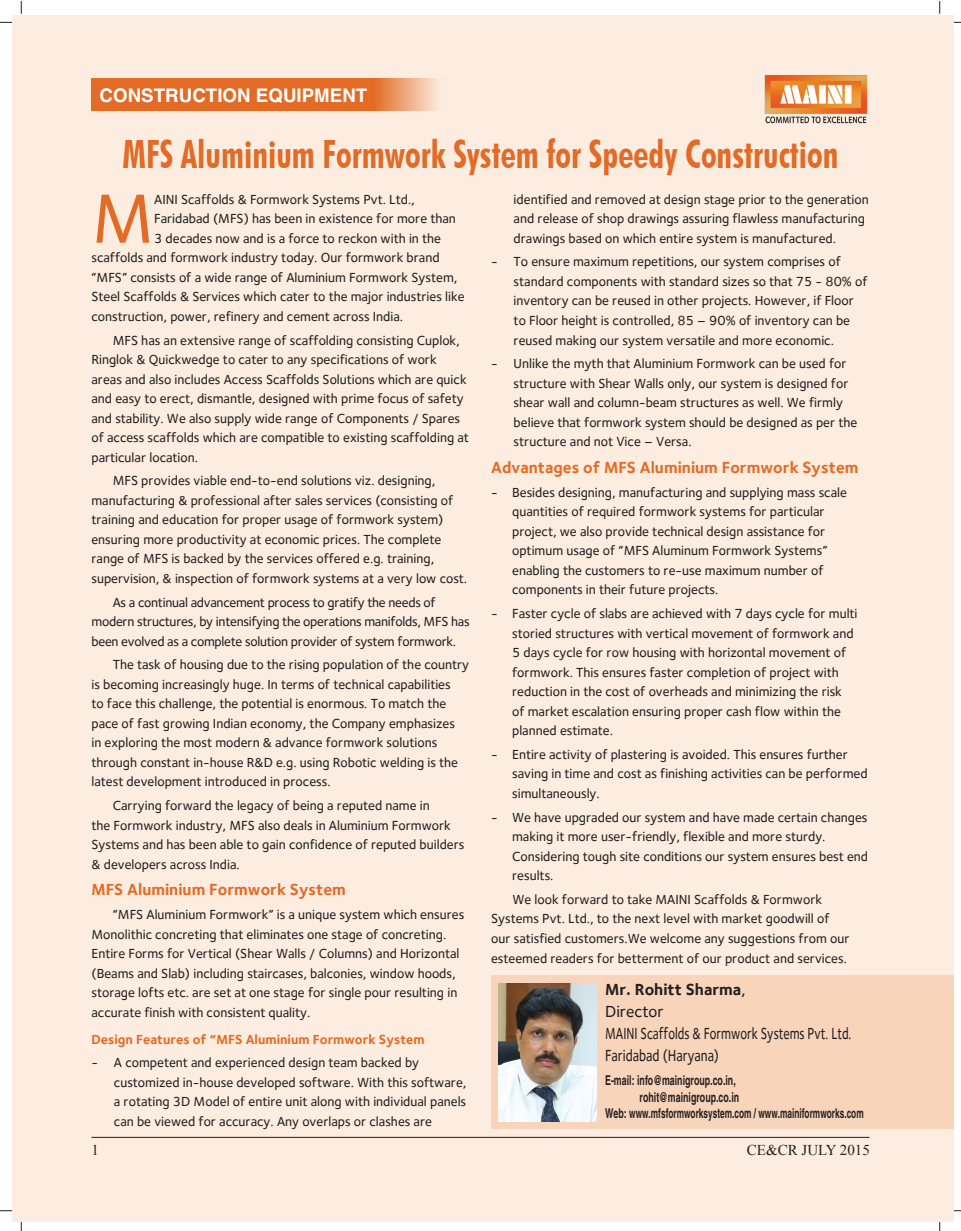
<style>
.page{position:relative;width:961px;height:1231px;background:#fff}
.page>*{position:absolute;margin:0;border:0;box-sizing:border-box;transform-origin:0 0}
.Press_3_-_Body{font:500 72px "Foundry Sterling";color:#e36b25}
.Press_1_-_Headline{font:700 condensed 39px "Futura BT";color:#e36b25;scale:.9 1}
.Article_Title{font:700 18.75px "Helvetica";color:#fff}
.Press_3_-_Body-2{font:700 16.5px "Foundry Sterling";color:#e36b25}
.Press_3_-_Body-3{font:500 16.5px/21.8px "Foundry Sterling";color:#231f20}
.Press_3_-_Body-4{font:500 16.5px "Foundry Sterling";color:#231f20;scale:.8 1}
.t1{font:15px "Times New Roman";color:#231f20}
.Press_3_-_Body-5{font:500 13.5px/19.5px "Foundry Sterling";color:#231f20}
.Press_3_-_Body-6{font:500 13.5px/19.5px "Foundry Sterling";letter-spacing:-.02em;color:#231f20}
.A_terex_Standard{font:700 condensed 13.5px "Helvetica";color:#231f20;scale:.8 1}
.Press_3_-_Body-7{font:700 13.5px "Foundry Sterling";color:#e36b25}
.s1{font-weight:700}
</style>
<div class="page">
<svg style="left:21px;top:1px;width:1px;height:13px"></svg>
<svg style="left:0;top:22px;width:12px;height:1px"></svg>
<svg style="left:939px;top:1px;width:1px;height:13px"></svg>
<svg style="left:0;top:1210px;width:12px;height:1px"></svg>
<div style="left:12px;top:15px;width:941px;height:1206px;background:#fcede0"></div>
<svg style="left:123px;top:139px;width:50px;height:30px"></svg>
<svg style="left:180px;top:139px;width:18px;height:30px"></svg>
<div style="left:199px;top:138px;width:5px;height:30px;border:1px solid #fff"></div>
<svg style="left:206px;top:141px;width:108px;height:28px"></svg>
<svg style="left:324px;top:138px;width:123px;height:31px"></svg>
<svg style="left:454px;top:139px;width:84px;height:37px"></svg>
<svg style="left:546px;top:137px;width:35px;height:32px"></svg>
<svg style="left:589px;top:138px;width:89px;height:38px"></svg>
<svg style="left:686px;top:139px;width:151px;height:30px"></svg>
<svg style="left:91px;top:78px;width:346px;height:33px;background:#e57634"></svg>
<hr style="left:91px;top:1137px;width:778px;height:1px;background:#231f20">
<div style="left:491px;top:975px;width:462px;height:153px;background:#f8d4ba"></div>
<img style="left:498px;top:983px;width:98px;height:138px">
<img style="left:764px;top:75px;width:104px;height:49px">
<p class="Article_Title" style="left:100px;top:84px;width:269px">CONSTRUCTION EQUIPMENT</p>
<p class="Press_1_-_Headline" style="left:123px;top:130px;width:797px">MFS Aluminium Formwork System for Speedy Construction</p>
<p class="Press_3_-_Body" style="left:91px;top:176px;width:64px">M</p>
<p class="Press_3_-_Body-5" style="left:154px;top:189px;width:262px">AINI Scaffolds &amp; Formwork Systems Pvt. Ltd.,</p>
<p class="Press_3_-_Body-5" style="left:154px;top:209px;width:303px">Faridabad (MFS) has been in existence for more than</p>
<p class="Press_3_-_Body-5" style="left:154px;top:228px;width:288px">3 decades now and is a force to reckon with in the</p>
<p class="Press_3_-_Body-5" style="left:91px;top:248px;width:349px">scaffolds and formwork industry today. Our formwork brand</p>
<p class="Press_3_-_Body-5" style="left:91px;top:267px;width:367px">“MFS” consists of a wide range of Aluminium Formwork System,</p>
<p class="Press_3_-_Body-5" style="left:91px;top:287px;width:374px">Steel Scaffolds &amp; Services which cater to the major industries like</p>
<p class="Press_3_-_Body-5" style="left:91px;top:306px;width:313px">construction, power, refinery and cement across India.</p>
<p class="Press_3_-_Body-5" style="left:91px;top:330px;width:379px;text-indent:21px">MFS has an extensive range of scaffolding consisting Cuplok, Ringlok &amp; Quickwedge to cater to any specifications of work areas and also includes Access Scaffolds Solutions which are quick and easy to erect, dismantle, designed with prime focus of safety and stability. We also supply wide range of Components / Spares of access scaffolds which are compatible to existing scaffolding at particular location.</p>
<p class="Press_3_-_Body-5" style="left:91px;top:471px;width:377px;text-indent:21px">MFS provides viable end-to-end solutions viz. designing, manufacturing &amp; professional after sales services (consisting of training and education for proper usage of formwork system) ensuring more productivity at economic prices. The complete range of MFS is backed by the services offered e.g. training, supervision, &amp; inspection of formwork systems at a very low cost.</p>
<p class="Press_3_-_Body-6" style="left:91px;top:592px;width:379px;text-indent:21px">As a continual advancement process to gratify the needs of modern structures, by intensifying the operations manifolds, MFS has been evolved as a complete solution provider of system formwork.</p>
<p class="Press_3_-_Body-5" style="left:91px;top:655px;width:379px;text-indent:21px">The task of housing due to the rising population of the country is becoming increasingly huge. In terms of technical capabilities<br>to face this challenge, the potential is enormous. To match the pace of fast growing Indian economy, the Company emphasizes<br>in exploring the most modern &amp; advance formwork solutions through constant in-house R&amp;D e.g. using Robotic welding is the latest development introduced in process.</p>
<p class="Press_3_-_Body-5" style="left:91px;top:795px;width:374px;text-indent:21px">Carrying forward the legacy of being a reputed name in<br>the Formwork industry, MFS also deals in Aluminium Formwork Systems and has been able to gain confidence of reputed builders &amp; developers across India.</p>
<p class="Press_3_-_Body-2" style="left:91px;top:880px;width:256px">MFS Aluminium Formwork System</p>
<p class="Press_3_-_Body-5" style="left:91px;top:904px;width:374px;text-indent:21px">“MFS Aluminium Formwork” is a unique system which ensures Monolithic concreting that eliminates one stage of concreting.<br>Entire Forms for Vertical (Shear Walls / Columns) and Horizontal (Beams and Slab) including staircases, balconies, window hoods, storage lofts etc. are set at one stage for single pour resulting in accurate finish with consistent quality.</p>
<p class="Press_3_-_Body-7" style="left:91px;top:1031px;width:335px">Design Features of “MFS Aluminium Formwork System</p>
<p class="Press_3_-_Body-5" style="left:114px;top:1052px;width:354px;text-indent:-22px">- A competent and experienced design team backed by customized in-house developed software. With this software, a rotating 3D Model of entire unit along with individual panels can be viewed for accuracy. Any overlaps or clashes are</p>
<p class="Press_3_-_Body-5" style="left:513px;top:189px;width:356px">identified and removed at design stage prior to the generation and release of shop drawings assuring flawless manufacturing drawings based on which entire system is manufactured.</p>
<p class="Press_3_-_Body-5" style="left:513px;top:252px;width:355px;text-indent:-22px">- To ensure maximum repetitions, our system comprises of standard components with standard sizes so that 75 - 80% of inventory can be reused in other projects. However, if Floor to Floor height is controlled, 85 – 90% of inventory can be reused making our system versatile and more economic.</p>
<p class="Press_3_-_Body-5" style="left:513px;top:354px;width:345px;text-indent:-22px">- Unlike the myth that Aluminium Formwork can be used for structure with Shear Walls only, our system is designed for shear wall and column-beam structures as well. We firmly believe that formwork system should be designed as per the structure and not Vice – Versa.</p>
<p class="Press_3_-_Body-2" style="left:491px;top:457px;width:369px">Advantages of MFS Aluminium Formwork System</p>
<p class="Press_3_-_Body-5" style="left:512px;top:482px;width:336px;text-indent:-21px">- Besides designing, manufacturing and supplying mass scale quantities of required formwork systems for particular project, we also provide technical design assistance for optimum usage of “MFS Aluminum Formwork Systems” enabling the customers to re-use maximum number of components in their future projects.</p>
<p class="Press_3_-_Body-5" style="left:512px;top:603px;width:347px;text-indent:-21px">- Faster cycle of slabs are achieved with 7 days cycle for multi storied structures with vertical movement of formwork and 5 days cycle for row housing with horizontal movement of formwork. This ensures faster completion of project with reduction in the cost of overheads and minimizing the risk of market escalation ensuring proper cash flow within the planned estimate.</p>
<p class="Press_3_-_Body-5" style="left:512px;top:744px;width:357px;text-indent:-21px">- Entire activity of plastering is avoided. This ensures further saving in time and cost as finishing activities can be performed simultaneously.</p>
<p class="Press_3_-_Body-5" style="left:512px;top:807px;width:357px;text-indent:-21px">- We have upgraded our system and have made certain changes making it more user-friendly, flexible and more sturdy.<br>Considering tough site conditions our system ensures best end results.</p>
<p class="Press_3_-_Body-5" style="left:491px;top:889px;width:360px;text-indent:21px">We look forward to take MAINI Scaffolds &amp; Formwork Systems Pvt. Ltd., to the next level with market goodwill of our satisfied customers.We welcome any suggestions from our esteemed readers for betterment of our product and services.</p>
<p class="Press_3_-_Body-3" style="left:605px;top:978px;width:248px"><span class="s1">Mr. Rohitt Sharma</span>,<br>Director<br>MAINI Scaffolds &amp; Formwork Systems Pvt. Ltd.</p>
<p class="Press_3_-_Body-4" style="left:605px;top:1045px;width:144px">Faridabad (Haryana)</p>
<p class="A_terex_Standard" style="left:605px;top:1072px;width:165px">E-mail: info@mainigroup.co.in,</p>
<p class="A_terex_Standard" style="left:639px;top:1088px;width:126px">rohit@mainigroup.co.in</p>
<p class="A_terex_Standard" style="left:605px;top:1104px;width:325px">Web: www.mfsformworksystem.com / www.mainiformworks.com</p>
<p class="t1" style="left:91px;top:1140px;width:9px">1</p>
<p class="t1" style="left:747px;top:1140px;width:124px">CE&amp;CR July 2015</p>
</div>
